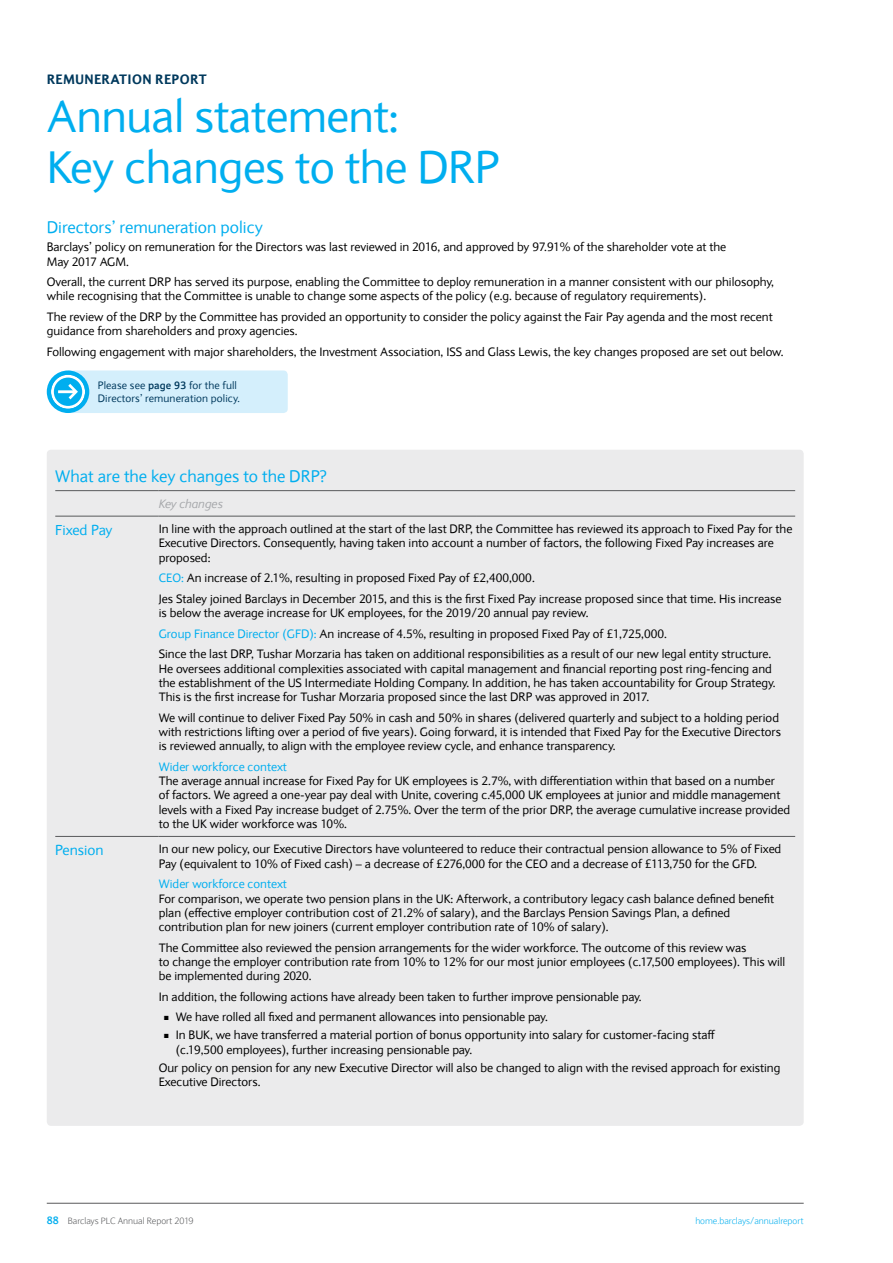
<style>
.page{position:relative;width:893px;height:1263px;background:#fff}
.page>*{position:absolute;margin:0;border:0;box-sizing:border-box;transform-origin:0 0}
.t1{font:45px/51px "Expert Sans";letter-spacing:-.01em;color:#00aeef}
.t2{font:16.5px "Expert Sans";color:#00aeef}
.t3{font:14.25px "Expert Sans";color:#00aeef}
.t4{font:800 13.5px "Expert Sans";letter-spacing:.025em;color:#00395d}
.t5{font:12px/14.2px "Expert Sans";color:#000}
.t6{font:12px "Expert Sans";color:#00aeef}
.t7{font:italic 12px "Expert Sans";color:#a7a9ac}
.t8{font:10.5px/12.5px "Expert Sans";letter-spacing:.01em;color:#00395d}
.t9{font:300 9px "Expert Sans";color:#58595b}
.t10{font:300 9px "Expert Sans";color:#00aeef}
.s1{font-weight:700}
.s2{color:#00aeef}
.s3{font-weight:700;font-size:10.5px;color:#00aeef}
</style>
<div class="page">
<hr style="left:47px;top:1203px;width:757px;height:1px;background:#58595b">
<div style="left:47px;top:370px;width:42px;height:43px;background:#00aeef;border-radius:50%"></div>
<svg style="left:51px;top:370px;width:237px;height:43px;background:#c1e9fa"></svg>
<div style="left:47px;top:450px;width:757px;height:676px;background:#ebebec;border-radius:4px"></div>
<hr style="left:55px;top:836px;width:104px;height:1px;background:#58595b">
<hr style="left:159px;top:836px;width:318px;height:1px;background:#58595b">
<hr style="left:477px;top:836px;width:318px;height:1px;background:#58595b">
<hr style="left:55px;top:490px;width:104px;height:1px;background:#58595b">
<hr style="left:159px;top:490px;width:318px;height:1px;background:#58595b">
<hr style="left:477px;top:490px;width:318px;height:1px;background:#58595b">
<hr style="left:55px;top:516px;width:104px;height:1px;background:#58595b">
<hr style="left:159px;top:516px;width:318px;height:1px;background:#58595b">
<hr style="left:477px;top:516px;width:318px;height:1px;background:#58595b">
<p class="t4" style="left:47px;top:70px;width:161px">REMUNERATION REPORT</p>
<h1 class="t1" style="left:47px;top:90px;width:455px">Annual statement:<br>Key changes to the DRP</h1>
<h2 class="t2" style="left:47px;top:217px;width:217px">Directors’ remuneration policy</h2>
<p class="t5" style="left:47px;top:240px;width:681px">Barclays’ policy on remuneration for the Directors was last reviewed in 2016, and approved by 97.91% of the shareholder vote at the<br>May 2017 AGM.</p>
<p class="t5" style="left:47px;top:275px;width:729px">Overall, the current DRP has served its purpose, enabling the Committee to deploy remuneration in a manner consistent with our philosophy, while recognising that the Committee is unable to change some aspects of the policy (e.g. because of regulatory requirements).</p>
<p class="t5" style="left:47px;top:310px;width:727px">The review of the DRP by the Committee has provided an opportunity to consider the policy against the Fair Pay agenda and the most recent guidance from shareholders and proxy agencies.</p>
<p class="t5" style="left:47px;top:344px;width:738px">Following engagement with major shareholders, the Investment Association, ISS and Glass Lewis, the key changes proposed are set out below.</p>
<p class="t8" style="left:98px;top:379px;width:144px">Please see <span class="s1">page 93</span> for the full<br>Directors’ remuneration policy.</p>
<h2 class="t2" style="left:55px;top:466px;width:273px">What are the key changes to the DRP?</h2>
<p class="t7" style="left:159px;top:496px;width:66px">Key changes</p>
<p class="t3" style="left:55px;top:521px;width:59px">Fixed Pay</p>
<p class="t5" style="left:159px;top:522px;width:635px">In line with the approach outlined at the start of the last DRP, the Committee has reviewed its approach to Fixed Pay for the<br>Executive Directors. Consequently, having taken into account a number of factors, the following Fixed Pay increases are proposed:</p>
<p class="t5" style="left:159px;top:567px;width:624px;line-height:20.7px"><span class="s2">CEO:</span> An increase of 2.1%, resulting in proposed Fixed Pay of £2,400,000.<br>Jes Staley joined Barclays in December 2015, and this is the first Fixed Pay increase proposed since that time. His increase</p>
<p class="t5" style="left:159px;top:602px;width:614px;line-height:20.7px">is below the average increase for UK employees, for the 2019/20 annual pay review.<br><span class="s2">Group Finance Director (GFD):</span> An increase of 4.5%, resulting in proposed Fixed Pay of £1,725,000.<br>Since the last DRP, Tushar Morzaria has taken on additional responsibilities as a result of our new legal entity structure.</p>
<p class="t5" style="left:159px;top:661px;width:618px">He oversees additional complexities associated with capital management and financial reporting post ring-fencing and the establishment of the US Intermediate Holding Company. In addition, he has taken accountability for Group Strategy.<br>This is the first increase for Tushar Morzaria proposed since the last DRP was approved in 2017.</p>
<p class="t5" style="left:159px;top:710px;width:624px">We will continue to deliver Fixed Pay 50% in cash and 50% in shares (delivered quarterly and subject to a holding period with restrictions lifting over a period of five years). Going forward, it is intended that Fixed Pay for the Executive Directors is reviewed annually, to align with the employee review cycle, and enhance transparency.</p>
<p class="t6" style="left:159px;top:759px;width:130px">Wider workforce context</p>
<p class="t5" style="left:159px;top:774px;width:633px">The average annual increase for Fixed Pay for UK employees is 2.7%, with differentiation within that based on a number<br>of factors. We agreed a one-year pay deal with Unite, covering c.45,000 UK employees at junior and middle management levels with a Fixed Pay increase budget of 2.75%. Over the term of the prior DRP, the average cumulative increase provided to the UK wider workforce was 10%.</p>
<p class="t3" style="left:55px;top:841px;width:50px">Pension</p>
<p class="t5" style="left:159px;top:842px;width:624px">In our new policy, our Executive Directors have volunteered to reduce their contractual pension allowance to 5% of Fixed<br>Pay (equivalent to 10% of Fixed cash) – a decrease of £276,000 for the CEO and a decrease of £113,750 for the GFD.</p>
<p class="t6" style="left:159px;top:876px;width:130px">Wider workforce context</p>
<p class="t5" style="left:159px;top:891px;width:617px">For comparison, we operate two pension plans in the UK: Afterwork, a contributory legacy cash balance defined benefit plan (effective employer contribution cost of 21.2% of salary), and the Barclays Pension Savings Plan, a defined contribution plan for new joiners (current employer contribution rate of 10% of salary).</p>
<p class="t5" style="left:159px;top:940px;width:628px">The Committee also reviewed the pension arrangements for the wider workforce. The outcome of this review was<br>to change the employer contribution rate from 10% to 12% for our most junior employees (c.17,500 employees). This will be implemented during 2020.</p>
<p class="t5" style="left:159px;top:989px;width:484px">In addition, the following actions have already been taken to further improve pensionable pay.</p>
<p class="t5" style="left:164px;top:1010px;width:385px">■ We have rolled all fixed and permanent allowances into pensionable pay.</p>
<p class="t5" style="left:176px;top:1028px;width:540px;text-indent:-12px">■ In BUK, we have transferred a material portion of bonus opportunity into salary for customer-facing staff (c.19,500 employees), further increasing pensionable pay.</p>
<p class="t5" style="left:159px;top:1060px;width:623px">Our policy on pension for any new Executive Director will also be changed to align with the revised approach for existing<br>Executive Directors.</p>
<p class="t9" style="left:47px;top:1215px;width:148px"><span class="s3">88</span> Barclays PLC Annual Report 2019</p>
<p class="t10" style="left:695px;top:1215px;width:110px">home.barclays/annualreport</p>
</div>
